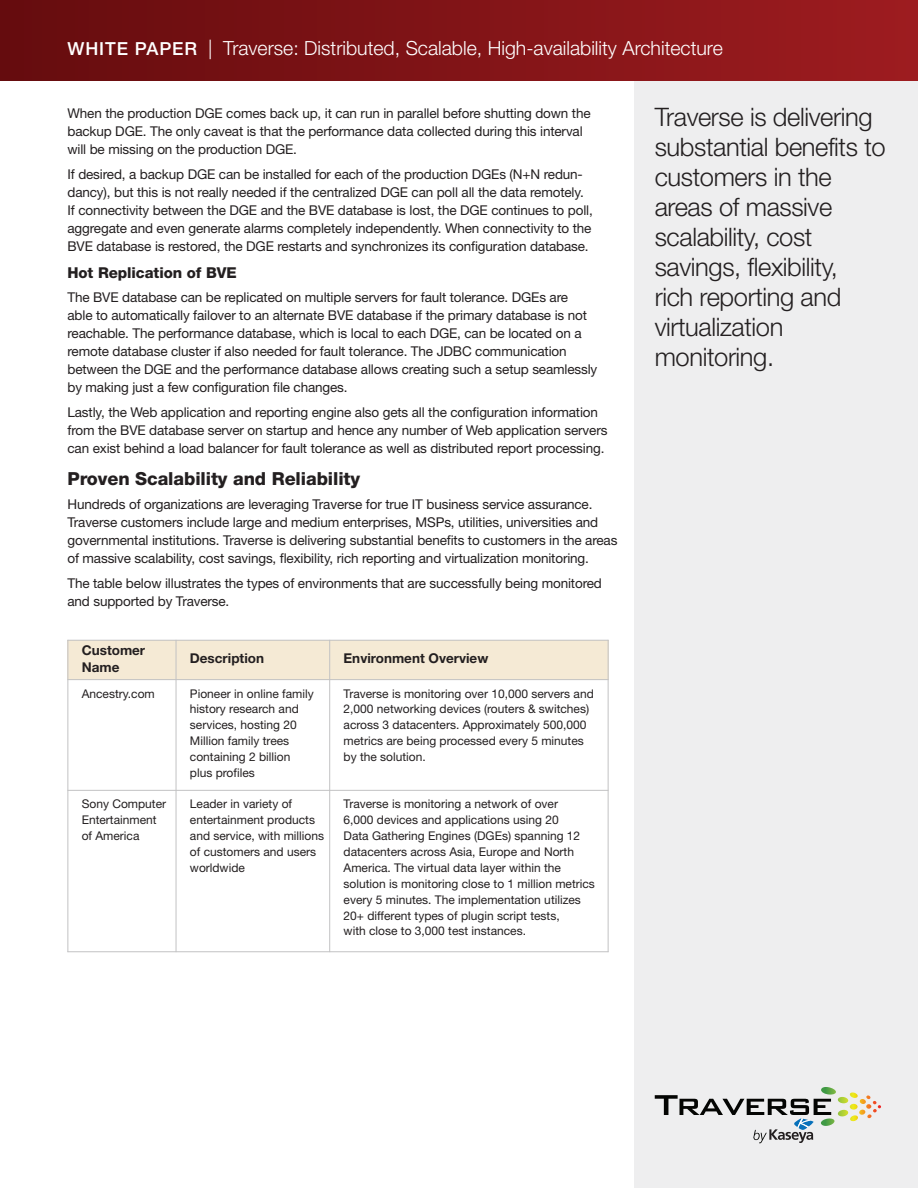
<style>
.page{position:relative;width:918px;height:1188px;background:#fff}
.page>*{position:absolute;margin:0;border:0;box-sizing:border-box;transform-origin:0 0}
.t1{font:300 25.5px/30px "Helvetica Neue";letter-spacing:-.015em;color:#231f20}
.t2{font:300 19.5px "Helvetica Neue";color:#fff}
.t3{font:800 18px "Helvetica Neue";letter-spacing:-.005em;color:#231f20}
.t4{font:800 15px "Helvetica Neue";letter-spacing:-.005em;color:#231f20}
.t5{font:13.5px/18px "Helvetica Neue";letter-spacing:-.01em;color:#231f20}
.t6{font:700 13.5px/16.2px "Helvetica Neue";color:#231f20}
.t7{font:12px/15.9px "Helvetica Neue";color:#231f20}
.s1{font-weight:500;font-size:18px}
</style>
<div class="page">
<div style="left:634px;top:0;width:284px;height:1188px;background:#eeeeef"></div>
<div style="left:68px;top:640px;width:108px;height:40px;background:#f5ead5"></div>
<div style="left:176px;top:640px;width:154px;height:40px;background:#f5ead5"></div>
<div style="left:330px;top:640px;width:279px;height:40px;background:#f5ead5"></div>
<hr style="left:68px;top:640px;width:1px;height:312px;background:#c2c2c3">
<hr style="left:176px;top:640px;width:1px;height:312px;background:#c2c2c3">
<hr style="left:329px;top:640px;width:1px;height:312px;background:#c2c2c3">
<hr style="left:608px;top:640px;width:1px;height:312px;background:#c2c2c3">
<hr style="left:68px;top:640px;width:541px;height:1px;background:#c2c2c3">
<hr style="left:68px;top:679px;width:541px;height:1px;background:#c2c2c3">
<hr style="left:68px;top:790px;width:541px;height:1px;background:#c2c2c3">
<hr style="left:68px;top:951px;width:541px;height:1px;background:#c2c2c3">
<div style="left:0;top:0;width:918px;height:81px;background:linear-gradient(to right,#650c0e,#9e1c20)"></div>
<svg style="left:655px;top:1087px;width:226px;height:56px"></svg>
<h2 class="t2" style="left:68px;top:41px;width:657px"><span class="s1">WHITE PAPER</span> | Traverse: Distributed, Scalable, High-availability Architecture</h2>
<p class="t5" style="left:67px;top:105px;width:525px">When the production DGE comes back up, it can run in parallel before shutting down the backup DGE. The only caveat is that the performance data collected during this interval will be missing on the production DGE.</p>
<p class="t5" style="left:67px;top:167px;width:527px">If desired, a backup DGE can be installed for each of the production DGEs (N+N redun&shy;dancy), but this is not really needed if the centralized DGE can poll all the data remotely.<br>If connectivity between the DGE and the BVE database is lost, the DGE continues to poll, aggregate and even generate alarms completely independently. When connectivity to the BVE database is restored, the DGE restarts and synchronizes its configuration database.</p>
<p class="t4" style="left:67px;top:267px;width:171px">Hot Replication of BVE</p>
<p class="t5" style="left:67px;top:289px;width:531px">The BVE database can be replicated on multiple servers for fault tolerance. DGEs are<br>able to automatically failover to an alternate BVE database if the primary database is not reachable. The performance database, which is local to each DGE, can be located on a remote database cluster if also needed for fault tolerance. The JDBC communication between the DGE and the performance database allows creating such a setup seamlessly by making just a few configuration file changes.</p>
<p class="t5" style="left:67px;top:405px;width:542px">Lastly, the Web application and reporting engine also gets all the configuration information from the BVE database server on startup and hence any number of Web application servers can exist behind a load balancer for fault tolerance as well as distributed report processing.</p>
<h3 class="t3" style="left:67px;top:472px;width:294px">Proven Scalability and Reliability</h3>
<p class="t5" style="left:67px;top:496px;width:552px">Hundreds of organizations are leveraging Traverse for true IT business service assurance.<br>Traverse customers include large and medium enterprises, MSPs, utilities, universities and governmental institutions. Traverse is delivering substantial benefits to customers in the areas of massive scalability, cost savings, flexibility, rich reporting and virtualization monitoring.</p>
<p class="t5" style="left:67px;top:576px;width:536px">The table below illustrates the types of environments that are successfully being monitored and supported by Traverse.</p>
<p class="t6" style="left:82px;top:644px;width:65px">Customer<br>Name</p>
<p class="t6" style="left:190px;top:652px;width:76px">Description</p>
<p class="t6" style="left:344px;top:652px;width:146px">Environment Overview</p>
<p class="t7" style="left:82px;top:687px;width:75px">Ancestry.com</p>
<p class="t7" style="left:190px;top:687px;width:125px">Pioneer in online family history research and services, hosting 20<br>Million family trees containing 2 billion plus profiles</p>
<p class="t7" style="left:344px;top:687px;width:252px">Traverse is monitoring over 10,000 servers and 2,000 networking devices (routers &amp; switches) across 3 datacenters. Approximately 500,000 metrics are being processed every 5 minutes by the solution.</p>
<p class="t7" style="left:82px;top:797px;width:86px">Sony Computer<br>Entertainment of America</p>
<p class="t7" style="left:190px;top:797px;width:136px">Leader in variety of entertainment products and service, with millions of customers and users worldwide</p>
<p class="t7" style="left:344px;top:797px;width:253px">Traverse is monitoring a network of over<br>6,000 devices and applications using 20<br>Data Gathering Engines (DGEs) spanning 12 datacenters across Asia, Europe and North America. The virtual data layer within the solution is monitoring close to 1 million metrics every 5 minutes. The implementation utilizes 20+ different types of plugin script tests,<br>with close to 3,000 test instances.</p>
<h1 class="t1" style="left:655px;top:105px;width:232px">Traverse is delivering substantial benefits to customers in the areas of massive scalability, cost savings, flexibility,<br>rich reporting and virtualization monitoring.</h1>
</div>
